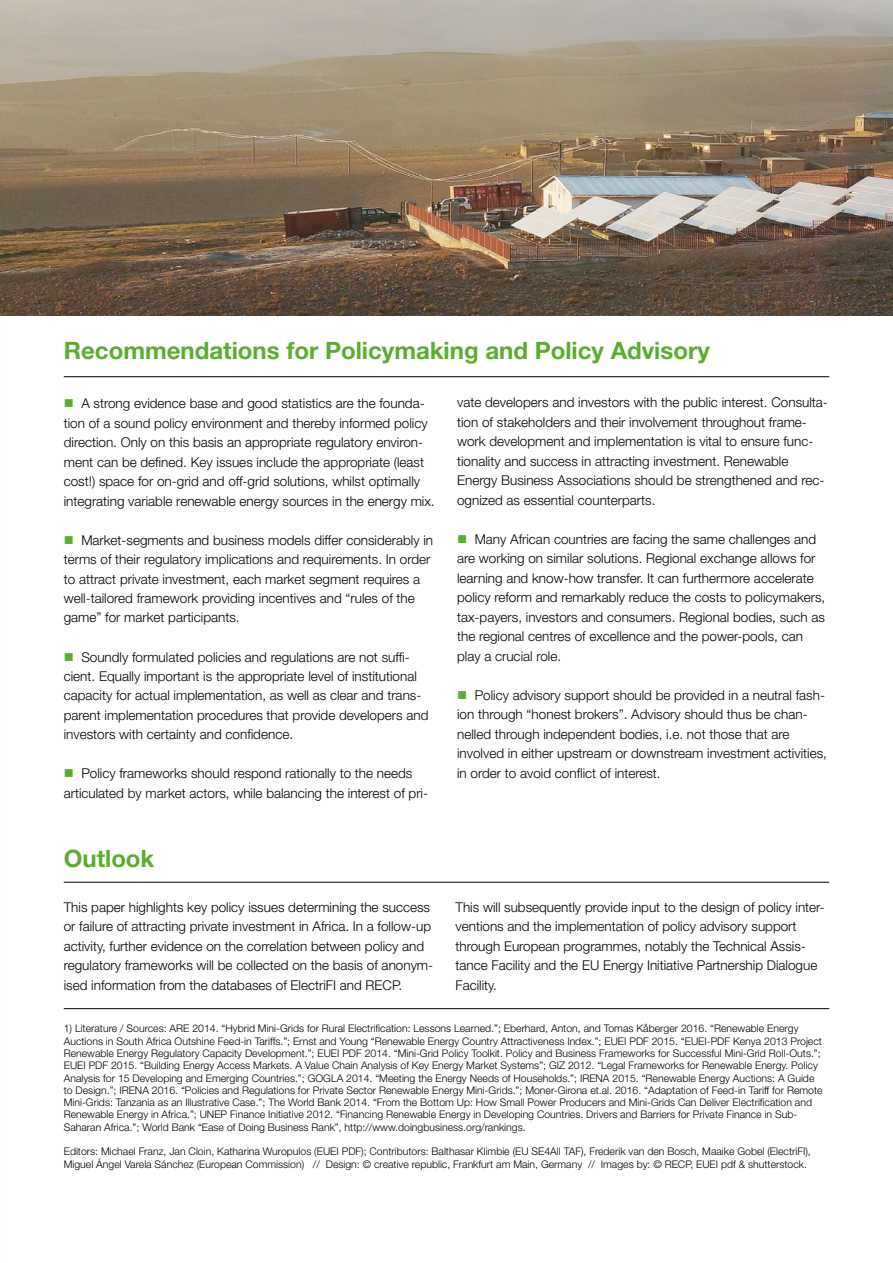
<style>
.page{position:relative;width:893px;height:1263px;background:#fff}
.page>*{position:absolute;margin:0;border:0;box-sizing:border-box;transform-origin:0 0}
.t1{font:700 24px "Helvetica Neue LT Std";color:#5bad2f}
.t2{font:300 13.5px/19.5px "Helvetica Neue LT Std";color:#000}
.t3{font:300 10.5px/12.3px "Helvetica Neue LT Std";color:#000}
.s1{color:#5bad2f}
</style>
<div class="page">
<img style="left:0;top:0;width:893px;height:316px">
<hr style="left:64px;top:1008px;width:765px;height:1px;background:#000">
<hr style="left:64px;top:882px;width:765px;height:1px;background:#000">
<hr style="left:64px;top:376px;width:765px;height:1px;background:#000">
<h1 class="t1" style="left:64px;top:336px;width:648px">Recommendations for Policymaking and Policy Advisory</h1>
<p class="t2" style="left:64px;top:393px;width:372px"><span class="s1">■</span> A strong evidence base and good statistics are the founda&shy;tion of a sound policy environment and thereby informed policy direction. Only on this basis an appropriate regulatory environ&shy;ment can be defined. Key issues include the appropriate (least cost!) space for on-grid and off-grid solutions, whilst optimally integrating variable renewable energy sources in the energy mix.</p>
<p class="t2" style="left:64px;top:530px;width:371px"><span class="s1">■</span> Market-segments and business models differ considerably in terms of their regulatory implications and requirements. In order to attract private investment, each market segment requires a well-tailored framework providing incentives and “rules of the game” for market participants.</p>
<p class="t2" style="left:64px;top:647px;width:366px"><span class="s1">■</span> Soundly formulated policies and regulations are not suffi&shy;cient. Equally important is the appropriate level of institutional capacity for actual implementation, as well as clear and trans&shy;parent implementation procedures that provide developers and investors with certainty and confidence.</p>
<p class="t2" style="left:64px;top:764px;width:366px"><span class="s1">■</span> Policy frameworks should respond rationally to the needs articulated by market actors, while balancing the interest of pri-</p>
<p class="t2" style="left:457px;top:392px;width:372px">vate developers and investors with the public interest. Consulta&shy;tion of stakeholders and their involvement throughout frame&shy;work development and implementation is vital to ensure func&shy;tionality and success in attracting investment. Renewable Energy Business Associations should be strengthened and rec&shy;ognized as essential counterparts.</p>
<p class="t2" style="left:457px;top:529px;width:370px"><span class="s1">■</span> Many African countries are facing the same challenges and are working on similar solutions. Regional exchange allows for learning and know-how transfer. It can furthermore accelerate policy reform and remarkably reduce the costs to policymakers, tax-payers, investors and consumers. Regional bodies, such as the regional centres of excellence and the power-pools, can play a crucial role.</p>
<p class="t2" style="left:457px;top:685px;width:371px"><span class="s1">■</span> Policy advisory support should be provided in a neutral fash&shy;ion through “honest brokers”. Advisory should thus be chan&shy;nelled through independent bodies, i.e. not those that are involved in either upstream or downstream investment activities, in order to avoid conflict of interest.</p>
<h1 class="t1" style="left:64px;top:844px;width:92px">Outlook</h1>
<p class="t2" style="left:64px;top:897px;width:369px">This paper highlights key policy issues determining the success or failure of attracting private investment in Africa. In a follow-up activity, further evidence on the correlation between policy and regulatory frameworks will be collected on the basis of anonym&shy;ised information from the databases of ElectriFI and RECP.</p>
<p class="t2" style="left:455px;top:897px;width:371px">This will subsequently provide input to the design of policy inter&shy;ventions and the implementation of policy advisory support through European programmes, notably the Technical Assis&shy;tance Facility and the EU Energy Initiative Partnership Dialogue Facility.</p>
<p class="t3" style="left:64px;top:1022px;width:760px">1) Literature / Sources: ARE 2014. “Hybrid Mini-Grids for Rural Electrification: Lessons Learned.”; Eberhard, Anton, and Tomas Kåberger 2016. “Renewable Energy Auctions in South Africa Outshine Feed-in Tariffs.”; Ernst and Young “Renewable Energy Country Attractiveness Index.”; EUEI PDF 2015. “EUEI-PDF Kenya 2013 Project Renewable Energy Regulatory Capacity Development.”; EUEI PDF 2014. “Mini-Grid Policy Toolkit. Policy and Business Frameworks for Successful Mini-Grid Roll-Outs.”; EUEI PDF 2015. “Building Energy Access Markets. A Value Chain Analysis of Key Energy Market Systems”; GIZ 2012. “Legal Frameworks for Renewable Energy. Policy Analysis for 15 Developing and Emerging Countries.”; GOGLA 2014. “Meeting the Energy Needs of Households.”; IRENA 2015. “Renewable Energy Auctions: A Guide to Design.”; IRENA 2016. “Policies and Regulations for Private Sector Renewable Energy Mini-Grids.”; Moner-Girona et.al. 2016. “Adaptation of Feed-in Tariff for Remote Mini-Grids: Tanzania as an Illustrative Case.”; The World Bank 2014. “From the Bottom Up: How Small Power Producers and Mini-Grids Can Deliver Electrification and Renewable Energy in Africa.”; UNEP Finance Initiative 2012. “Financing Renewable Energy in Developing Countries. Drivers and Barriers for Private Finance in Sub-Saharan Africa.”; World Bank “Ease of Doing Business Rank”, http://www.doingbusiness.org/rankings.</p>
<p class="t3" style="left:64px;top:1145px;width:748px">Editors: Michael Franz, Jan Cloin, Katharina Wuropulos (EUEI PDF); Contributors: Balthasar Klimbie (EU SE4All TAF), Frederik van den Bosch, Maaike Gobel (ElectriFI),<br>Miguel Ángel Varela Sánchez (European Commission) // Design: © creative republic, Frankfurt am Main, Germany // Images by: © RECP, EUEI pdf &amp; shutterstock.</p>
</div>
